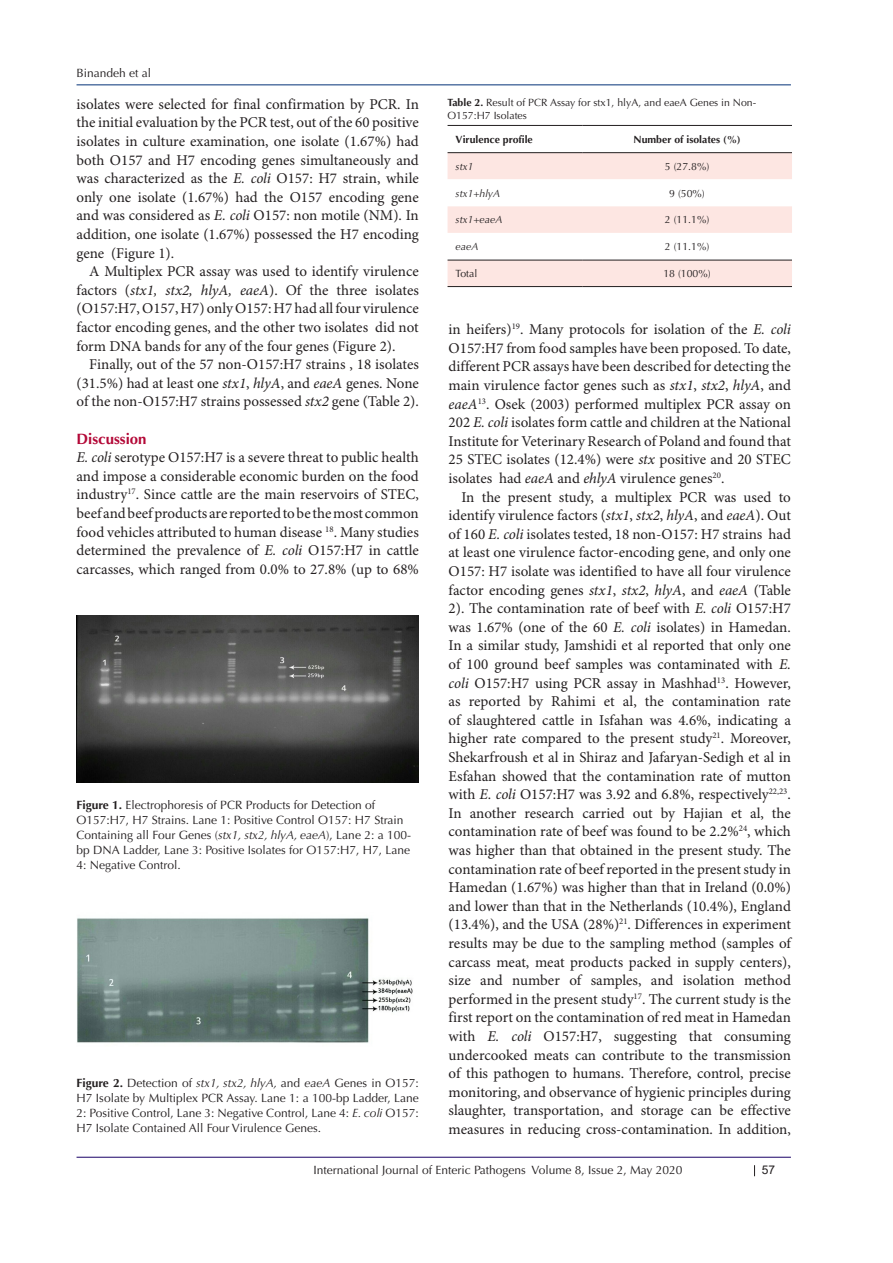
<style>
.page{position:relative;width:893px;height:1263px;background:#fff}
.page>*{position:absolute;margin:0;border:0;box-sizing:border-box;transform-origin:0 0}
.t1{font:15px/18.6px "Minion Pro";color:#231f20;text-align:justify}
.t2{font:700 15px "Optima LT Std";color:#b30837}
.t3{font:12px/15px "Optima LT Std";color:#231f20}
.t4{font:12px "Arial";color:#231f20}
.t5{font:10.5px/13.5px "Optima LT Std";color:#231f20}
.t6{font:700 10.5px "Optima LT Std";color:#231f20}
.t7{font:italic 10.5px "Optima LT Std";color:#231f20}
.s1{font-style:italic}
.s2{font-weight:700}
</style>
<div class="page">
<hr style="left:77px;top:1157px;width:714px;height:1px;background:#190066">
<hr style="left:77px;top:85px;width:714px;height:1px;background:#053278">
<img style="left:77px;top:615px;width:342px;height:167px">
<img style="left:77px;top:917px;width:336px;height:126px">
<div style="left:448px;top:153px;width:344px;height:26px;background:#fde6e2"></div>
<svg style="left:448px;top:206px;width:344px;height:80px"></svg>
<hr style="left:448px;top:125px;width:134px;height:1px;background:#231f20">
<hr style="left:582px;top:125px;width:210px;height:1px;background:#231f20">
<hr style="left:448px;top:152px;width:134px;height:1px;background:#231f20">
<hr style="left:582px;top:152px;width:210px;height:1px;background:#231f20">
<hr style="left:448px;top:260px;width:134px;height:1px;background:#231f20">
<hr style="left:582px;top:260px;width:210px;height:1px;background:#231f20">
<hr style="left:448px;top:286px;width:134px;height:1px;background:#231f20">
<hr style="left:582px;top:286px;width:210px;height:1px;background:#231f20">
<p class="t3" style="left:77px;top:65px;width:76px">Binandeh et al</p>
<p class="t1" style="left:77px;top:95px;width:344px">isolates were selected for final confirmation by PCR. In the initial evaluation by the PCR test, out of the 60 positive isolates in culture examination, one isolate (1.67%) had both O157 and H7 encoding genes simultaneously and was characterized as the <span class="s1">E. coli</span> O157: H7 strain, while only one isolate (1.67%) had the O157 encoding gene and was considered as <span class="s1">E. coli</span> O157: non motile (NM). In addition, one isolate (1.67%) possessed the H7 encoding gene (Figure 1).</p>
<p class="t1" style="left:77px;top:263px;width:344px;text-indent:13px">A Multiplex PCR assay was used to identify virulence factors (<span class="s1">stx1, stx2, hlyA, eaeA</span>). Of the three isolates (O157:H7,O157, H7) only O157: H7 had all four virulence factor encoding genes, and the other two isolates did not form DNA bands for any of the four genes (Figure 2).</p>
<p class="t1" style="left:77px;top:356px;width:344px;text-indent:13px">Finally, out of the 57 non-O157:H7 strains , 18 isolates (31.5%) had at least one <span class="s1">stx1</span>, <span class="s1">hlyA</span>, and <span class="s1">eaeA</span> genes. None of the non-O157:H7 strains possessed <span class="s1">stx2</span> gene (Table 2).</p>
<p class="t2" style="left:77px;top:430px;width:72px">Discussion</p>
<p class="t1" style="left:77px;top:449px;width:344px"><span class="s1">E. coli</span> serotype O157:H7 is a severe threat to public health and impose a considerable economic burden on the food industry<sup>17</sup>. Since cattle are the main reservoirs of STEC, beef and beef products are reported to be the most common food vehicles attributed to human disease <sup>18</sup>. Many studies determined the prevalence of <span class="s1">E. coli</span> O157:H7 in cattle carcasses, which ranged from 0.0% to 27.8% (up to 68%</p>
<p class="t3" style="left:77px;top:798px;width:336px"><span class="s2">Figure 1.</span> Electrophoresis of PCR Products for Detection of O157:H7, H7 Strains. Lane 1: Positive Control O157: H7 Strain Containing all Four Genes (<span class="s1">stx1, stx2, hlyA, eaeA</span>), Lane 2: a 100- bp DNA Ladder, Lane 3: Positive Isolates for O157:H7, H7, Lane 4: Negative Control.</p>
<p class="t3" style="left:77px;top:1076px;width:344px;text-align:justify"><span class="s2">Figure 2.</span> Detection of <span class="s1">stx1, stx2, hlyA,</span> and <span class="s1">eaeA</span> Genes in O157:<br>H7 Isolate by Multiplex PCR Assay. Lane 1: a 100-bp Ladder, Lane 2: Positive Control, Lane 3: Negative Control, Lane 4: <span class="s1">E. coli</span> O157:<br>H7 Isolate Contained All Four Virulence Genes.</p>
<p class="t5" style="left:448px;top:95px;width:310px"><span class="s2">Table 2.</span> Result of PCR Assay for stx1, hlyA, and eaeA Genes in Non-<br>O157:H7 Isolates</p>
<p class="t6" style="left:456px;top:133px;width:79px">Virulence profile</p>
<p class="t6" style="left:633px;top:133px;width:109px">Number of isolates (%)</p>
<p class="t7" style="left:456px;top:160px;width:19px">stx1</p>
<p class="t5" style="left:665px;top:160px;width:46px">5 (27.8%)</p>
<p class="t7" style="left:456px;top:187px;width:46px">stx1+hlyA</p>
<p class="t5" style="left:669px;top:186px;width:37px">9 (50%)</p>
<p class="t7" style="left:456px;top:214px;width:48px">stx1+eaeA</p>
<p class="t5" style="left:665px;top:213px;width:46px">2 (11.1%)</p>
<p class="t7" style="left:456px;top:240px;width:24px">eaeA</p>
<p class="t5" style="left:665px;top:240px;width:46px">2 (11.1%)</p>
<p class="t5" style="left:456px;top:267px;width:23px">Total</p>
<p class="t5" style="left:663px;top:267px;width:49px">18 (100%)</p>
<p class="t1" style="left:449px;top:321px;width:344px">in heifers)<sup>19</sup>. Many protocols for isolation of the <span class="s1">E. coli </span>O157:H7 from food samples have been proposed. To date, different PCR assays have been described for detecting the main virulence factor genes such as <span class="s1">stx1</span>, <span class="s1">stx2</span>, <span class="s1">hlyA</span>, and <span class="s1">eaeA</span><sup>13</sup>. Osek (2003) performed multiplex PCR assay on 202 <span class="s1">E. coli</span> isolates form cattle and children at the National Institute for Veterinary Research of Poland and found that 25 STEC isolates (12.4%) were <span class="s1">stx</span> positive and 20 STEC isolates had <span class="s1">eaeA</span> and <span class="s1">ehlyA</span> virulence genes<sup>20</sup>.</p>
<p class="t1" style="left:449px;top:488px;width:344px;text-indent:13px">In the present study, a multiplex PCR was used to identify virulence factors (<span class="s1">stx1</span>, <span class="s1">stx2</span>, <span class="s1">hlyA</span>, and <span class="s1">eaeA</span>). Out of 160 <span class="s1">E. coli</span> isolates tested, 18 non-O157: H7 strains had at least one virulence factor-encoding gene, and only one O157: H7 isolate was identified to have all four virulence factor encoding genes <span class="s1">stx1</span>, <span class="s1">stx2</span>, <span class="s1">hlyA</span>, and <span class="s1">eaeA</span> (Table 2). The contamination rate of beef with <span class="s1">E. coli</span> O157:H7 was 1.67% (one of the 60 <span class="s1">E. coli</span> isolates) in Hamedan.<br>In a similar study, Jamshidi et al reported that only one of 100 ground beef samples was contaminated with <span class="s1">E. coli</span> O157:H7 using PCR assay in Mashhad<sup>13</sup>. However, as reported by Rahimi et al, the contamination rate of slaughtered cattle in Isfahan was 4.6%, indicating a higher rate compared to the present study<sup>21</sup>. Moreover, Shekarfroush et al in Shiraz and Jafaryan-Sedigh et al in Esfahan showed that the contamination rate of mutton with <span class="s1">E. coli</span> O157:H7 was 3.92 and 6.8%, respectively<sup>22,23</sup>.<br>In another research carried out by Hajian et al, the contamination rate of beef was found to be 2.2%<sup>24</sup>, which was higher than that obtained in the present study. The contamination rate of beef reported in the present study in Hamedan (1.67%) was higher than that in Ireland (0.0%) and lower than that in the Netherlands (10.4%), England (13.4%), and the USA (28%)<sup>21</sup>. Differences in experiment results may be due to the sampling method (samples of carcass meat, meat products packed in supply centers), size and number of samples, and isolation method performed in the present study<sup>17</sup>. The current study is the first report on the contamination of red meat in Hamedan with <span class="s1">E. coli</span> O157:H7, suggesting that consuming undercooked meats can contribute to the transmission of this pathogen to humans. Therefore, control, precise monitoring, and observance of hygienic principles during slaughter, transportation, and storage can be effective measures in reducing cross-contamination. In addition,</p>
<p class="t3" style="left:314px;top:1163px;width:370px">International Journal of Enteric Pathogens Volume 8, Issue 2, May 2020</p>
<p class="t4" style="left:762px;top:1161px;width:15px">57</p>
</div>
